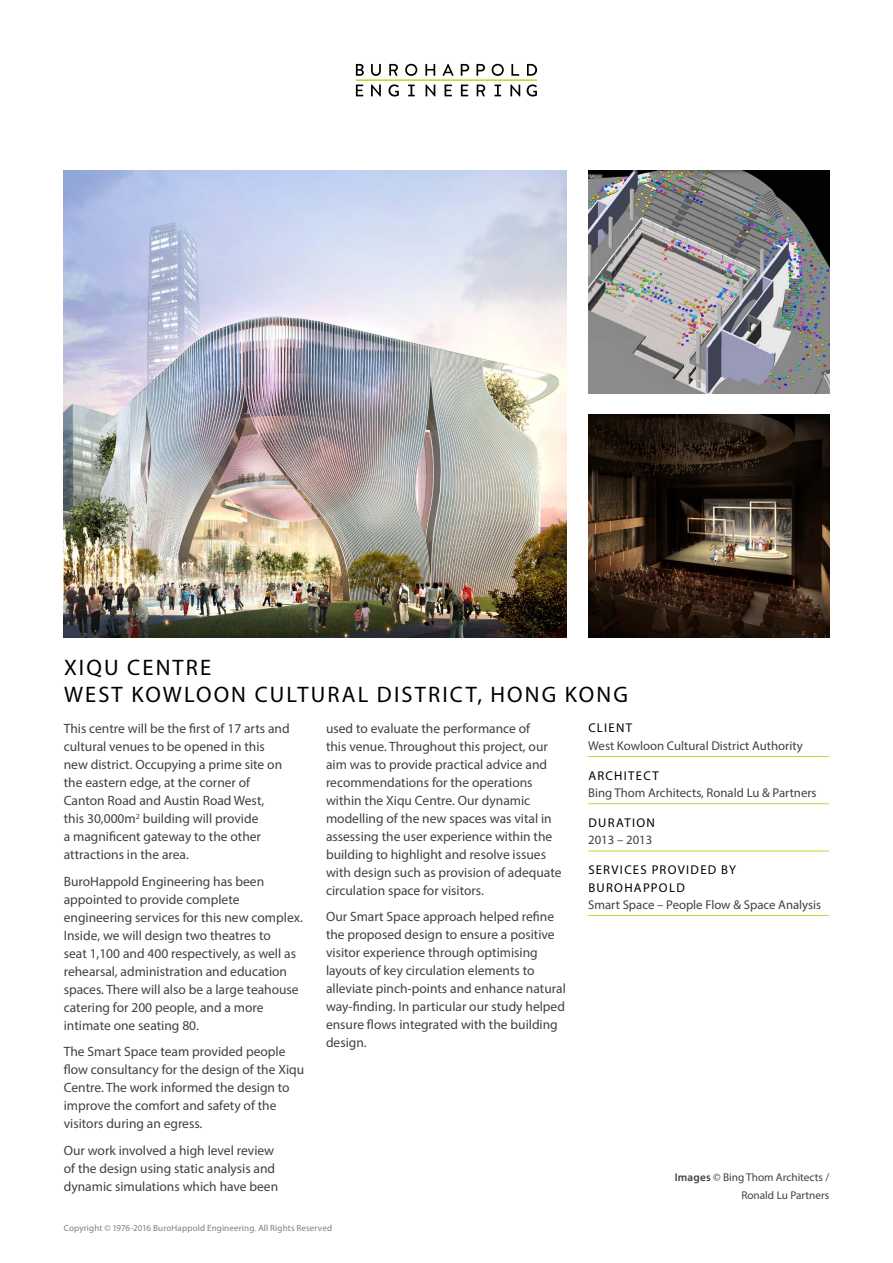
<style>
.page{position:relative;width:893px;height:1263px;background:#fff}
.page>*{position:absolute;margin:0;border:0;box-sizing:border-box;transform-origin:0 0}
.t1{font:22.5px/27px "Myriad Pro";letter-spacing:.095em;color:#000}
.t2{font:13.5px/18px "Myriad Pro";color:#414042}
.t3{font:12.75px "Myriad Pro";color:#414042}
.t4{font:12.75px/17.2px "Myriad Pro";letter-spacing:.1em;color:#000}
.t5{font:11.25px/18px "Myriad Pro";color:#414042;text-align:right}
.t6{font:9px "Myriad Pro";letter-spacing:.015em;color:#877b77}
.s1{font-weight:600}
</style>
<div class="page">
<hr style="left:356px;top:79px;width:181px;height:2px;background:#c1d72f">
<svg style="left:356px;top:84px;width:181px;height:13px"></svg>
<svg style="left:356px;top:64px;width:181px;height:12px"></svg>
<hr style="left:588px;top:756px;width:241px;height:1px;background:#c1d72f">
<hr style="left:588px;top:803px;width:241px;height:1px;background:#c1d72f">
<hr style="left:588px;top:851px;width:241px;height:1px;background:#c1d72f">
<hr style="left:588px;top:915px;width:241px;height:1px;background:#c1d72f">
<img style="left:588px;top:415px;width:241px;height:223px">
<img style="left:588px;top:170px;width:241px;height:223px">
<img style="left:64px;top:170px;width:503px;height:468px">
<h1 class="t1" style="left:64px;top:654px;width:565px">XIQU CENTRE<br>WEST KOWLOON CULTURAL DISTRICT, HONG KONG</h1>
<p class="t2" style="left:64px;top:719px;width:227px">This centre will be the first of 17 arts and cultural venues to be opened in this new district. Occupying a prime site on the eastern edge, at the corner of Canton Road and Austin Road West,<br>this 30,000m<sup>2</sup> building will provide<br>a magnificent gateway to the other attractions in the area.</p>
<p class="t2" style="left:64px;top:872px;width:240px">BuroHappold Engineering has been appointed to provide complete engineering services for this new complex.<br>Inside, we will design two theatres to<br>seat 1,100 and 400 respectively, as well as rehearsal, administration and education spaces. There will also be a large teahouse catering for 200 people, and a more intimate one seating 80.</p>
<p class="t2" style="left:64px;top:1042px;width:242px">The Smart Space team provided people flow consultancy for the design of the Xiqu Centre. The work informed the design to improve the comfort and safety of the visitors during an egress.</p>
<p class="t2" style="left:64px;top:1141px;width:216px">Our work involved a high level review of the design using static analysis and dynamic simulations which have been</p>
<p class="t2" style="left:326px;top:719px;width:237px">used to evaluate the performance of<br>this venue. Throughout this project, our aim was to provide practical advice and recommendations for the operations within the Xiqu Centre. Our dynamic modelling of the new spaces was vital in assessing the user experience within the building to highlight and resolve issues with design such as provision of adequate circulation space for visitors.</p>
<p class="t2" style="left:326px;top:908px;width:241px">Our Smart Space approach helped refine the proposed design to ensure a positive visitor experience through optimising layouts of key circulation elements to alleviate pinch-points and enhance natural way-finding. In particular our study helped ensure flows integrated with the building design.</p>
<p class="t6" style="left:64px;top:1223px;width:270px">Copyright © 1976-2016 BuroHappold Engineering. All Rights Reserved</p>
<p class="t4" style="left:588px;top:719px;width:45px">CLIENT</p>
<p class="t3" style="left:588px;top:738px;width:216px">West Kowloon Cultural District Authority</p>
<p class="t4" style="left:588px;top:767px;width:72px">ARCHITECT</p>
<p class="t3" style="left:588px;top:785px;width:230px">Bing Thom Architects, Ronald Lu &amp; Partners</p>
<p class="t4" style="left:588px;top:814px;width:68px">DURATION</p>
<p class="t3" style="left:588px;top:832px;width:66px">2013 – 2013</p>
<p class="t4" style="left:588px;top:861px;width:149px">SERVICES PROVIDED BY<br>BUROHAPPOLD</p>
<p class="t3" style="left:588px;top:897px;width:234px">Smart Space – People Flow &amp; Space Analysis</p>
<p class="t5" style="left:675px;top:1168px;width:156px"><span class="s1">Images</span> © Bing Thom Architects /<br>Ronald Lu Partners</p>
</div>
